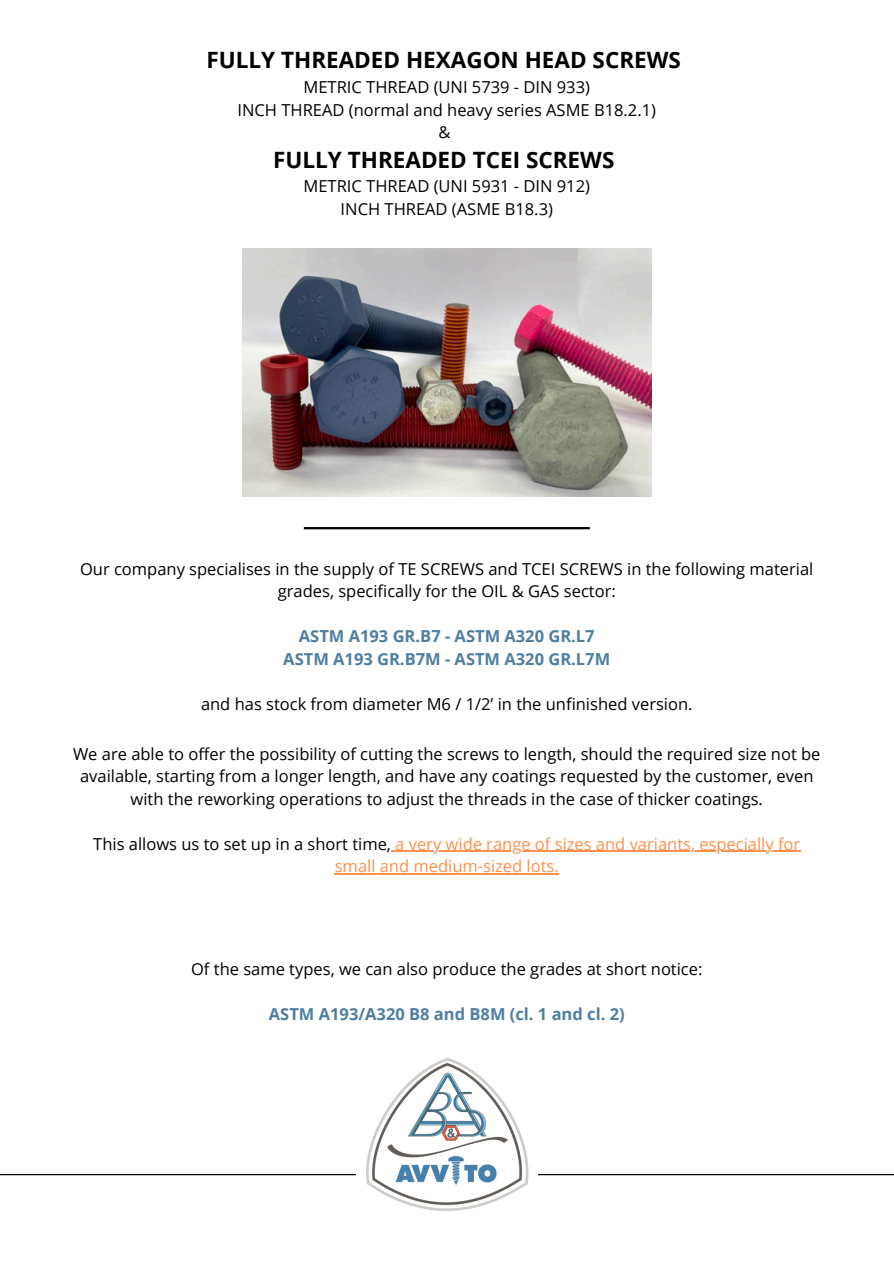
<style>
.page{position:relative;width:894px;height:1264px;background:#fff}
.page>*{position:absolute;margin:0;border:0;box-sizing:border-box;transform-origin:0 0}
.t1{font:700 22.5px "Open Sans";color:#000}
.t2{font:16.5px/22.5px "Open Sans";color:#000;text-align:center}
.t3{font:16.5px/22.5px "Open Sans";color:#ff914d;text-align:center}
.t4{font:700 16.5px/22.5px "Open Sans";color:#4f7ea1;text-align:center}
.s1{color:#000}
</style>
<div class="page">
<hr style="left:304px;top:527px;width:285px;height:2px;background:#000">
<svg style="left:0;top:1174px;width:893px;height:2px"></svg>
<img style="left:357px;top:1058px;width:180px;height:153px">
<img style="left:242px;top:249px;width:409px;height:247px">
<hr style="left:391px;top:850px;width:409px;height:1px;background:#ff914d">
<hr style="left:335px;top:873px;width:223px;height:1px;background:#ff914d">
<p class="t1" style="left:206px;top:44px;width:476px">FULLY THREADED HEXAGON HEAD SCREWS</p>
<p class="t2" style="left:303px;top:76px;width:288px">METRIC THREAD (UNI 5739 - DIN 933)</p>
<p class="t2" style="left:237px;top:98px;width:420px">INCH THREAD (normal and heavy series ASME B18.2.1)</p>
<p class="t2" style="left:438px;top:121px;width:14px">&amp;</p>
<p class="t1" style="left:273px;top:143px;width:342px">FULLY THREADED TCEI SCREWS</p>
<p class="t2" style="left:303px;top:175px;width:288px">METRIC THREAD (UNI 5931 - DIN 912)</p>
<p class="t2" style="left:340px;top:197px;width:214px">INCH THREAD (ASME B18.3)</p>
<p class="t2" style="left:80px;top:557px;width:734px">Our company specialises in the supply of TE SCREWS and TCEI SCREWS in the following material grades, specifically for the OIL &amp; GAS sector:</p>
<p class="t4" style="left:283px;top:624px;width:328px">ASTM A193 GR.B7 - ASTM A320 GR.L7<br>ASTM A193 GR.B7M - ASTM A320 GR.L7M</p>
<p class="t2" style="left:201px;top:692px;width:493px">and has stock from diameter M6 / 1/2’ in the unfinished version.</p>
<h2 class="t2" style="left:73px;top:742px;width:748px">We are able to offer the possibility of cutting the screws to length, should the required size not be available, starting from a longer length, and have any coatings requested by the customer, even with the reworking operations to adjust the threads in the case of thicker coatings.</h2>
<p class="t3" style="left:93px;top:832px;width:708px"><span class="s1">This allows us to set up in a short time,</span> a very wide range of sizes and variants, especially for small and medium-sized lots.</p>
<h1 class="t2" style="left:191px;top:957px;width:512px">Of the same types, we can also produce the grades at short notice:</h1>
<p class="t4" style="left:269px;top:1002px;width:357px">ASTM A193/A320 B8 and B8M (cl. 1 and cl. 2)</p>
</div>
